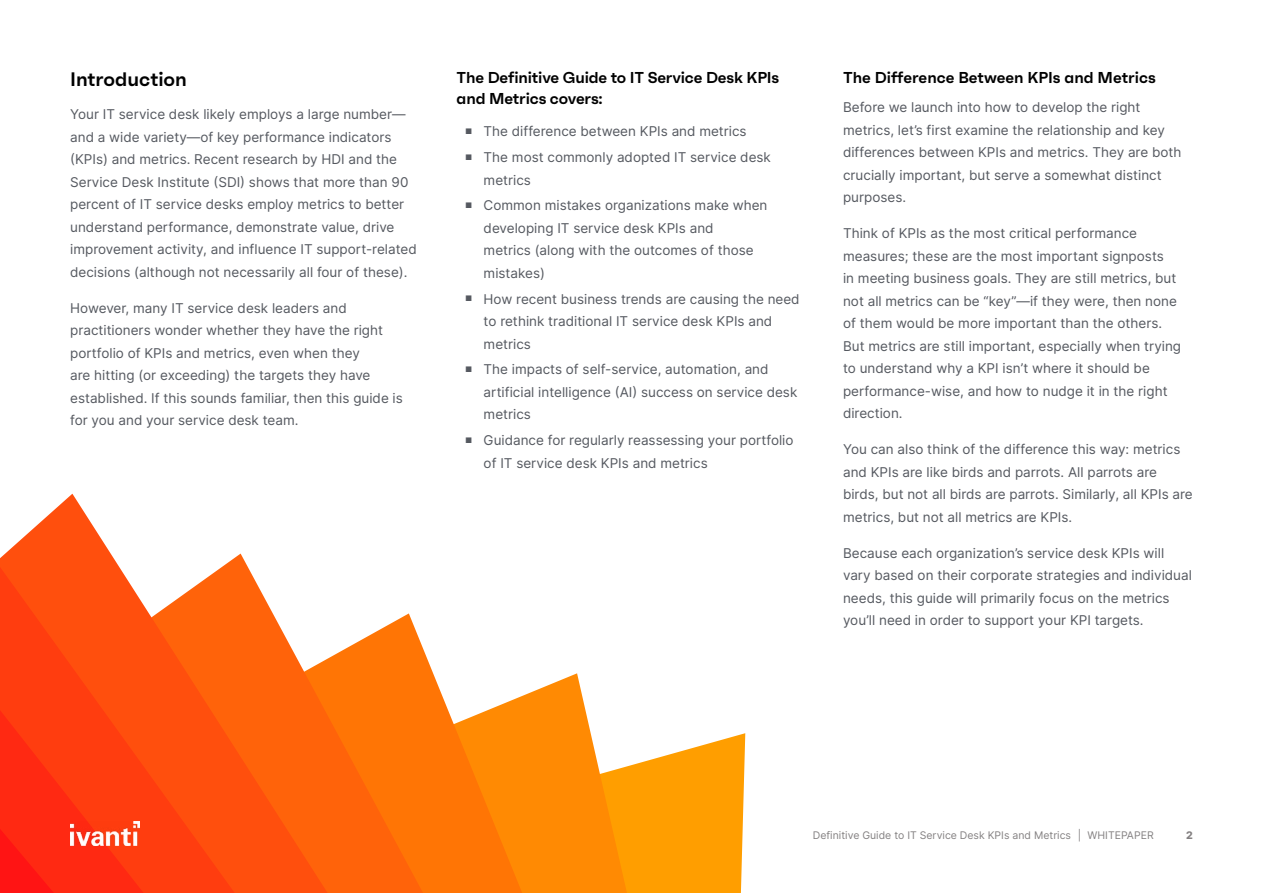
<style>
.page{position:relative;width:1263px;height:893px;background:#fff}
.page>*{position:absolute;margin:0;border:0;box-sizing:border-box;transform-origin:0 0}
.t1{font:600 19.5px "Faktum";color:#000}
.t2{font:600 15.75px/21px "Faktum";letter-spacing:-.01em;color:#000}
.t3{font:13.5px/22.5px "Inter";color:#555960}
.t4{font:10.5px "Inter";color:#848182}
.t5{font:800 10.5px "Inter";color:#848182}
</style>
<div class="page">
<svg style="left:627px;top:733px;width:118px;height:160px;background:#ffa91e"></svg>
<svg style="left:522px;top:673px;width:105px;height:220px;fill:#ff8a03"></svg>
<svg style="left:423px;top:648px;width:99px;height:245px;fill:#ff7505"></svg>
<svg style="left:328px;top:613px;width:95px;height:280px;background:#ff7a1a"></svg>
<svg style="left:0;top:494px;width:328px;height:399px"></svg>
<svg style="left:0;top:567px;width:235px;height:326px;background:#ff5619"></svg>
<svg style="left:0;top:710px;width:144px;height:183px;background:#fe3615"></svg>
<h1 class="t1" style="left:70px;top:67px;width:118px">Introduction</h1>
<p class="t3" style="left:70px;top:103px;width:348px">Your IT service desk likely employs a large number— and a wide variety—of key performance indicators (KPIs) and metrics. Recent research by HDI and the Service Desk Institute (SDI) shows that more than 90 percent of IT service desks employ metrics to better understand performance, demonstrate value, drive improvement activity, and influence IT support-related decisions (although not necessarily all four of these).</p>
<p class="t3" style="left:70px;top:296px;width:334px">However, many IT service desk leaders and practitioners wonder whether they have the right portfolio of KPIs and metrics, even when they<br>are hitting (or exceeding) the targets they have established. If this sounds familiar, then this guide is for you and your service desk team.</p>
<p class="t2" style="left:457px;top:66px;width:324px">The Definitive Guide to IT Service Desk KPIs and Metrics covers:</p>
<p class="t3" style="left:465px;top:120px;width:283px"><sup>■</sup> The difference between KPIs and metrics</p>
<p class="t3" style="left:484px;top:146px;width:289px;text-indent:-18px"><sup>■</sup> The most commonly adopted IT service desk metrics</p>
<p class="t3" style="left:484px;top:194px;width:285px;text-indent:-18px"><sup>■</sup> Common mistakes organizations make when developing IT service desk KPIs and<br>metrics (along with the outcomes of those mistakes)</p>
<p class="t3" style="left:484px;top:287px;width:318px;text-indent:-18px"><sup>■</sup> How recent business trends are causing the need to rethink traditional IT service desk KPIs and metrics</p>
<p class="t3" style="left:484px;top:358px;width:315px;text-indent:-18px"><sup>■</sup> The impacts of self-service, automation, and artificial intelligence (AI) success on service desk metrics</p>
<p class="t3" style="left:484px;top:429px;width:311px;text-indent:-18px"><sup>■</sup> Guidance for regularly reassessing your portfolio of IT service desk KPIs and metrics</p>
<p class="t2" style="left:843px;top:66px;width:314px">The Difference Between KPIs and Metrics</p>
<p class="t3" style="left:843px;top:96px;width:340px">Before we launch into how to develop the right metrics, let’s first examine the relationship and key differences between KPIs and metrics. They are both crucially important, but serve a somewhat distinct purposes.</p>
<p class="t3" style="left:843px;top:222px;width:340px">Think of KPIs as the most critical performance measures; these are the most important signposts<br>in meeting business goals. They are still metrics, but not all metrics can be “key”—if they were, then none of them would be more important than the others.<br>But metrics are still important, especially when trying to understand why a KPI isn’t where it should be performance-wise, and how to nudge it in the right direction.</p>
<p class="t3" style="left:843px;top:438px;width:351px">You can also think of the difference this way: metrics and KPIs are like birds and parrots. All parrots are birds, but not all birds are parrots. Similarly, all KPIs are metrics, but not all metrics are KPIs.</p>
<p class="t3" style="left:843px;top:541px;width:350px">Because each organization’s service desk KPIs will vary based on their corporate strategies and individual needs, this guide will primarily focus on the metrics you’ll need in order to support your KPI targets.</p>
<p class="t4" style="left:813px;top:828px;width:342px">Definitive Guide to IT Service Desk KPIs and Metrics | WHITEPAPER</p>
<p class="t5" style="left:1186px;top:828px;width:8px">2</p>
</div>
